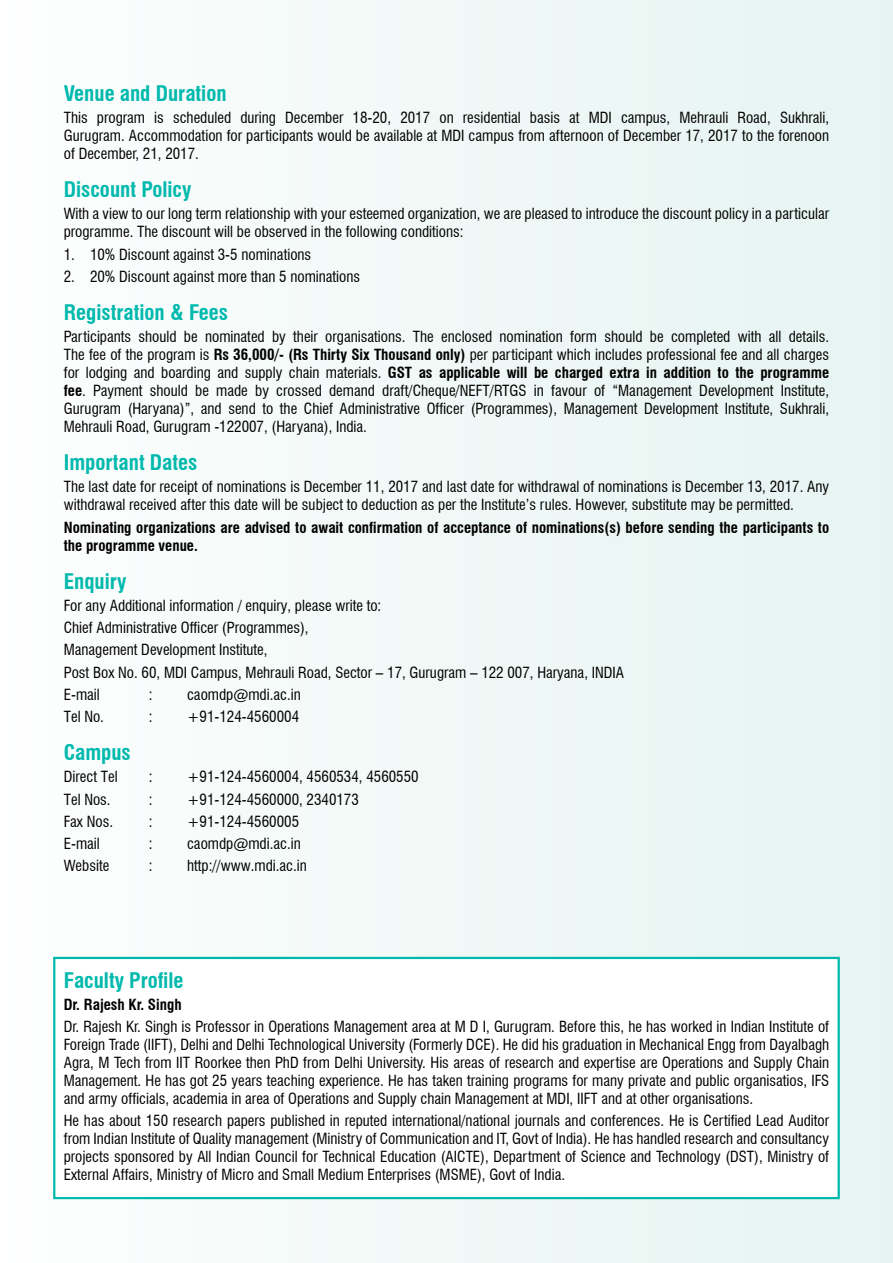
<style>
.page{position:relative;width:893px;height:1263px;background:#f1f9f7}
.page>*{position:absolute;margin:0;border:0;box-sizing:border-box;transform-origin:0 0}
.t1{font:700 condensed 21px "Swiss 721 BT";color:#00b9ad}
.t2{font:condensed 15px/18px "Swiss 721 BT";color:#000;text-align:justify}
.t3{font:700 condensed 15px/18px "Swiss 721 BT";color:#000}
.s1{font-weight:700}
</style>
<div class="page">
<div style="left:53px;top:957px;width:787px;height:242px;background:#fff;border:2px solid #00b9ad"></div>
<h1 class="t1" style="left:64px;top:81px;width:164px">Venue and Duration</h1>
<p class="t2" style="left:64px;top:109px;width:767px">This program is scheduled during December 18-20, 2017 on residential basis at MDI campus, Mehrauli Road, Sukhrali, Gurugram. Accommodation for participants would be available at MDI campus from afternoon of December 17, 2017 to the forenoon of December, 21, 2017.</p>
<h1 class="t1" style="left:64px;top:177px;width:129px">Discount Policy</h1>
<p class="t2" style="left:64px;top:205px;width:767px">With a view to our long term relationship with your esteemed organization, we are pleased to introduce the discount policy in a particular programme. The discount will be observed in the following conditions:</p>
<p class="t2" style="left:64px;top:245px;width:249px">1. 10% Discount against 3-5 nominations</p>
<p class="t2" style="left:64px;top:267px;width:298px">2. 20% Discount against more than 5 nominations</p>
<h1 class="t1" style="left:64px;top:300px;width:166px">Registration &amp; Fees</h1>
<p class="t2" style="left:64px;top:328px;width:767px">Participants should be nominated by their organisations. The enclosed nomination form should be completed with all details.<br>The fee of the program is <span class="s1">Rs 36,000/- (Rs Thirty Six Thousand only)</span> per participant which includes professional fee and all charges for lodging and boarding and supply chain materials. <span class="s1">GST as applicable will be charged extra in addition to the programme fee</span>. Payment should be made by crossed demand draft/Cheque/NEFT/RTGS in favour of “Management Development Institute, Gurugram (Haryana)”, and send to the Chief Administrative Officer (Programmes), Management Development Institute, Sukhrali, Mehrauli Road, Gurugram -122007, (Haryana), India.</p>
<h1 class="t1" style="left:64px;top:450px;width:135px">Important Dates</h1>
<p class="t2" style="left:64px;top:478px;width:767px">The last date for receipt of nominations is December 11, 2017 and last date for withdrawal of nominations is December 13, 2017. Any withdrawal received after this date will be subject to deduction as per the Institute’s rules. However, substitute may be permitted.</p>
<p class="t3" style="left:64px;top:518px;width:767px">Nominating organizations are advised to await confirmation of acceptance of nominations(s) before sending the participants to the programme venue.</p>
<h1 class="t1" style="left:64px;top:568px;width:64px">Enquiry</h1>
<p class="t2" style="left:64px;top:594px;width:562px;line-height:22.2px;text-align:left">For any Additional information / enquiry, please write to:<br>Chief Administrative Officer (Programmes),<br>Management Development Institute,<br>Post Box No. 60, MDI Campus, Mehrauli Road, Sector – 17, Gurugram – 122 007, Haryana, INDIA E-mail</p>
<p class="t2" style="left:149px;top:685px;width:5px">:</p>
<p class="t2" style="left:187px;top:685px;width:115px">caomdp@mdi.ac.in</p>
<p class="t2" style="left:64px;top:708px;width:42px">Tel No.</p>
<p class="t2" style="left:149px;top:708px;width:5px">:</p>
<p class="t2" style="left:187px;top:708px;width:114px">+91-124-4560004</p>
<h1 class="t1" style="left:64px;top:740px;width:69px">Campus</h1>
<p class="t2" style="left:64px;top:768px;width:55px">Direct Tel</p>
<p class="t2" style="left:149px;top:768px;width:5px">:</p>
<p class="t2" style="left:187px;top:768px;width:233px">+91-124-4560004, 4560534, 4560550</p>
<p class="t2" style="left:64px;top:790px;width:48px">Tel Nos.</p>
<p class="t2" style="left:149px;top:790px;width:5px">:</p>
<p class="t2" style="left:187px;top:790px;width:173px">+91-124-4560000, 2340173</p>
<p class="t2" style="left:64px;top:812px;width:51px">Fax Nos.</p>
<p class="t2" style="left:149px;top:812px;width:5px">:</p>
<p class="t2" style="left:187px;top:812px;width:114px">+91-124-4560005</p>
<p class="t2" style="left:64px;top:835px;width:38px">E-mail</p>
<p class="t2" style="left:149px;top:835px;width:5px">:</p>
<p class="t2" style="left:187px;top:835px;width:115px">caomdp@mdi.ac.in</p>
<p class="t2" style="left:64px;top:857px;width:47px">Website</p>
<p class="t2" style="left:149px;top:857px;width:5px">:</p>
<p class="t2" style="left:187px;top:857px;width:121px">http://www.mdi.ac.in</p>
<h1 class="t1" style="left:64px;top:967px;width:121px">Faculty Profile</h1>
<p class="t3" style="left:64px;top:995px;width:119px">Dr. Rajesh Kr. Singh</p>
<p class="t2" style="left:64px;top:1018px;width:767px">Dr. Rajesh Kr. Singh is Professor in Operations Management area at M D I, Gurugram. Before this, he has worked in Indian Institute of Foreign Trade (IIFT), Delhi and Delhi Technological University (Formerly DCE). He did his graduation in Mechanical Engg from Dayalbagh Agra, M Tech from IIT Roorkee then PhD from Delhi University. His areas of research and expertise are Operations and Supply Chain Management. He has got 25 years teaching experience. He has taken training programs for many private and public organisatios, IFS and army officials, academia in area of Operations and Supply chain Management at MDI, IIFT and at other organisations.</p>
<p class="t2" style="left:64px;top:1112px;width:767px">He has about 150 research papers published in reputed international/national journals and conferences. He is Certified Lead Auditor from Indian Institute of Quality management (Ministry of Communication and IT, Govt of India). He has handled research and consultancy projects sponsored by All Indian Council for Technical Education (AICTE), Department of Science and Technology (DST), Ministry of External Affairs, Ministry of Micro and Small Medium Enterprises (MSME), Govt of India.</p>
</div>
